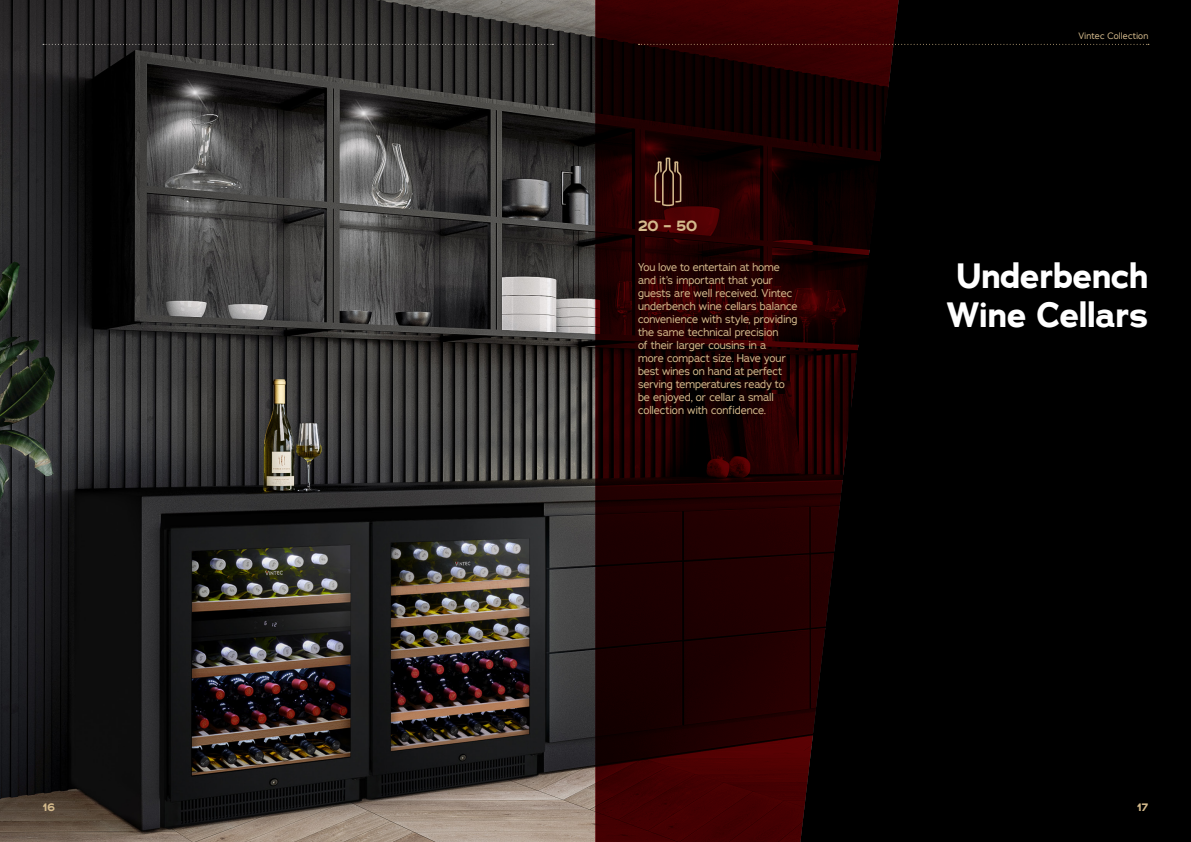
<style>
.page{position:relative;width:1191px;height:842px;background:#fff}
.page>*{position:absolute;margin:0;border:0;box-sizing:border-box;transform-origin:0 0}
.t1{font:700 35px/39px "Adrianna";letter-spacing:-.03em;color:#fff}
.t2{font:700 15px "Adrianna";color:#d4ba8c}
.t3{font:11px/13px "Adrianna";letter-spacing:-.015em;color:#d4ba8c}
.t4{font:700 11px "Adrianna";color:#d4ba8c}
.t5{font:9px "Adrianna";letter-spacing:.005em;color:#d4ba8c}
</style>
<div class="page">
<div style="left:595px;top:0;width:596px;height:842px;background:#000"></div>
<img style="left:0;top:0;width:595px;height:842px">
<svg style="left:595px;top:0;width:304px;height:842px"></svg>
<svg style="left:654px;top:158px;width:27px;height:48px"></svg>
<svg style="left:638px;top:44px;width:511px;height:1px"></svg>
<svg style="left:43px;top:44px;width:510px;height:1px"></svg>
<p class="t4" style="left:43px;top:800px;width:14px">16</p>
<h2 class="t2" style="left:638px;top:216px;width:61px">20 – 50</h2>
<p class="t3" style="left:638px;top:261px;width:161px">You love to entertain at home and it’s important that your guests are well received. Vintec underbench wine cellars balance convenience with style, providing the same technical precision<br>of their larger cousins in a<br>more compact size. Have your best wines on hand at perfect serving temperatures ready to be enjoyed, or cellar a small collection with confidence.</p>
<p class="t5" style="left:1078px;top:30px;width:72px">Vintec Collection</p>
<h1 class="t1" style="left:946px;top:256px;width:204px">Underbench<br>Wine Cellars</h1>
<p class="t4" style="left:1136px;top:800px;width:13px">17</p>
</div>
